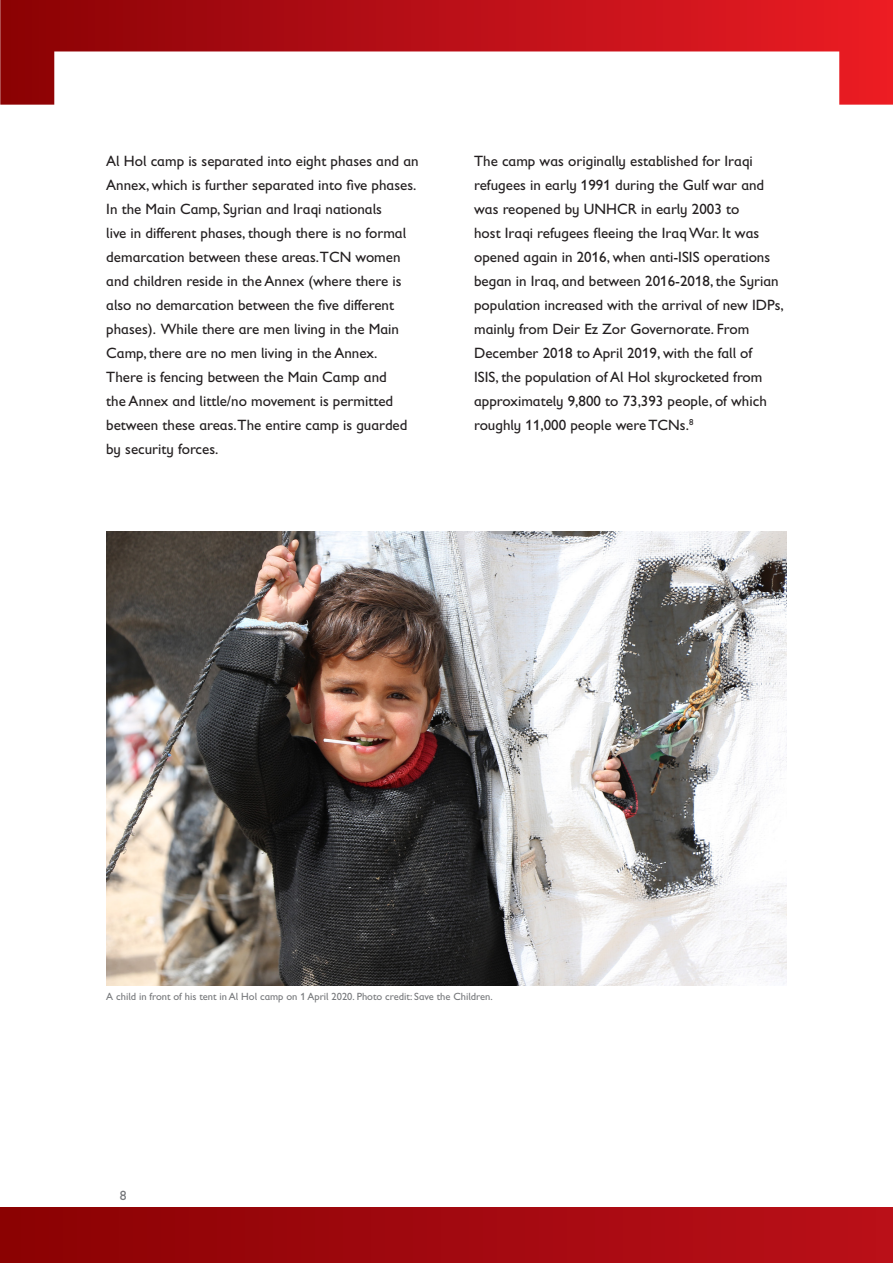
<style>
.page{position:relative;width:893px;height:1263px;background:#fff}
.page>*{position:absolute;margin:0;border:0;box-sizing:border-box;transform-origin:0 0}
.text{font:15px/24px "Gill Sans Infant Std";color:#231f20}
.t1{font:13.5px "Gill Sans Infant Std";color:#76787b}
.text-2{font:10.5px "Gill Sans Infant Std";color:#76787b}
</style>
<div class="page">
<svg style="left:0;top:0;width:893px;height:105px"></svg>
<div style="left:0;top:1207px;width:893px;height:56px;background:linear-gradient(to right,#8a0203,#ba1019)"></div>
<img style="left:106px;top:531px;width:681px;height:454px">
<p class="text" style="left:106px;top:148px;width:314px">Al Hol camp is separated into eight phases and an Annex, which is further separated into five phases.<br>In the Main Camp, Syrian and Iraqi nationals<br>live in different phases, though there is no formal demarcation between these areas.TCN women and children reside in the Annex (where there is also no demarcation between the five different phases). While there are men living in the Main Camp, there are no men living in the Annex.<br>There is fencing between the Main Camp and<br>the Annex and little/no movement is permitted between these areas.The entire camp is guarded by security forces.</p>
<p class="text" style="left:474px;top:148px;width:311px">The camp was originally established for Iraqi refugees in early 1991 during the Gulf war and was reopened by UNHCR in early 2003 to<br>host Iraqi refugees fleeing the Iraq War. It was opened again in 2016, when anti-ISIS operations began in Iraq, and between 2016-2018, the Syrian population increased with the arrival of new IDPs, mainly from Deir Ez Zor Governorate. From December 2018 to April 2019, with the fall of<br>ISIS, the population of Al Hol skyrocketed from approximately 9,800 to 73,393 people, of which roughly 11,000 people were TCNs.<sup>8</sup></p>
<p class="text-2" style="left:106px;top:990px;width:388px">A child in front of his tent in Al Hol camp on 1 April 2020. Photo credit: Save the Children.</p>
<p class="t1" style="left:120px;top:1187px;width:8px">8</p>
</div>
